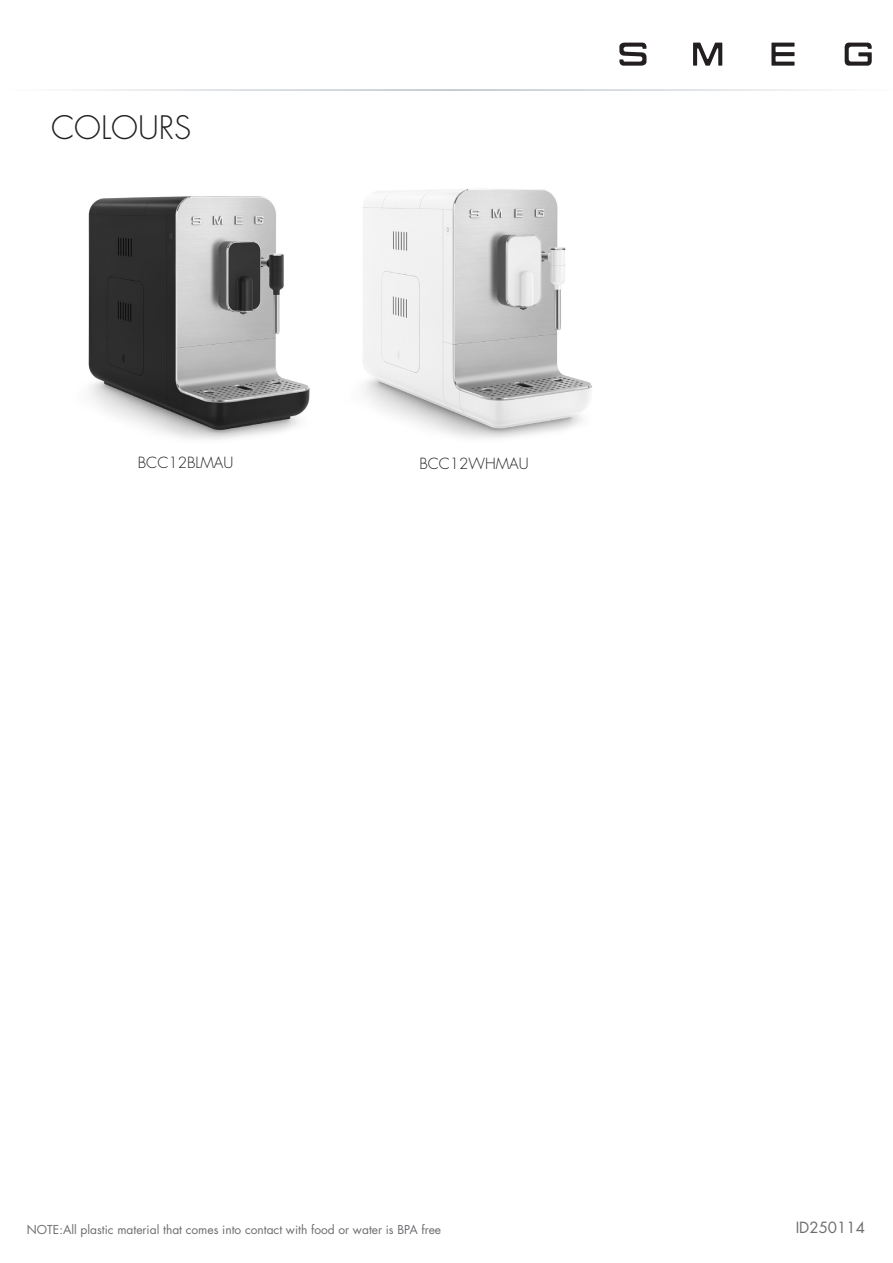
<style>
.page{position:relative;width:893px;height:1263px;background:#fff}
.page>*{position:absolute;margin:0;border:0;box-sizing:border-box;transform-origin:0 0}
.t1{font:300 31.5px "Futura Std";letter-spacing:-.005em;color:#231f20}
.t2{font:300 15px "Futura Std";color:#231f20}
.t3{font:15px "Futura Std";color:#6c6d70}
.t4{font:12px "Futura Std";color:#6c6d70}
</style>
<div class="page">
<svg style="left:619px;top:43px;width:27px;height:23px"></svg>
<svg style="left:845px;top:43px;width:27px;height:23px"></svg>
<svg style="left:771px;top:43px;width:23px;height:23px"></svg>
<svg style="left:693px;top:43px;width:29px;height:23px"></svg>
<img style="left:88px;top:196px;width:222px;height:244px">
<img style="left:363px;top:189px;width:229px;height:249px">
<p class="t1" style="left:51px;top:108px;width:142px">COLOURS</p>
<p class="t2" style="left:138px;top:454px;width:97px">BCC12BLMAU</p>
<p class="t2" style="left:419px;top:455px;width:111px">BCC12WHMAU</p>
<p class="t4" style="left:27px;top:1221px;width:416px">NOTE:All plastic material that comes into contact with food or water is BPA free</p>
<p class="t3" style="left:796px;top:1218px;width:71px">ID250114</p>
</div>
